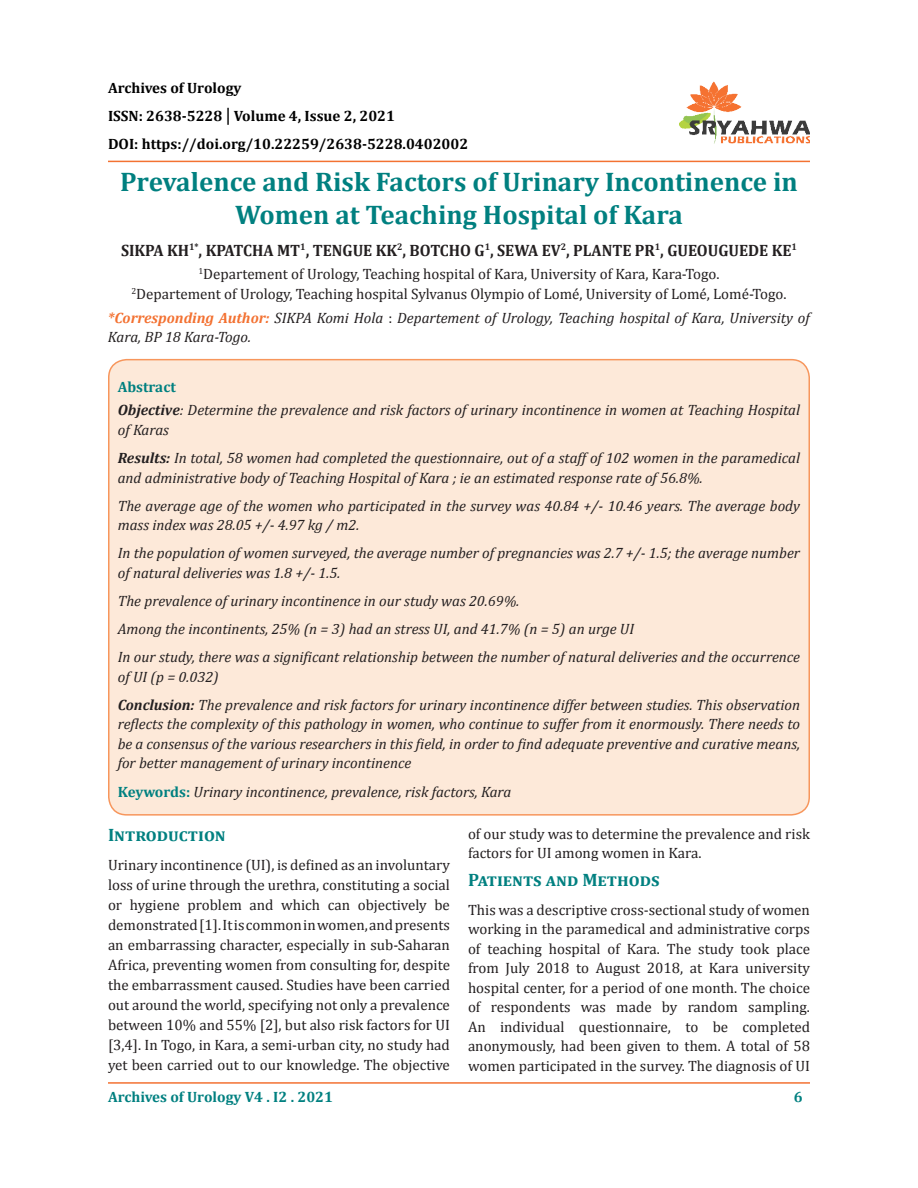
<style>
.page{position:relative;width:918px;height:1188px;background:#fff}
.page>*{position:absolute;margin:0;border:0;box-sizing:border-box;transform-origin:0 0}
.t1{font:700 27px/33px "Cambria";color:#008080;text-align:center}
.t2{font:700 18px "Cambria";color:#008080}
.t3{font:700 16.5px "Cambria";color:#231f20;scale:.95 1}
.t4{font:italic 15px/19.5px "Cambria";color:#231f20}
.t5{font:15px/20px "Cambria";color:#231f20;text-align:justify}
.t6{font:700 15px "Cambria";color:#000}
.t7{font:700 15px "Cambria";color:#008080}
.s1{font-size:18.75px}
.s2{font-weight:700;color:#f37131}
.s3{font-style:normal}
.s4{font-weight:700}
.s5{font-weight:700;font-style:normal;color:#008080}
</style>
<div class="page">
<hr style="left:108px;top:1082px;width:702px;height:2px;background:#f37232">
<hr style="left:108px;top:161px;width:702px;height:1px;background:#f37232">
<img style="left:680px;top:81px;width:130px;height:62px">
<div style="left:109px;top:360px;width:700px;height:455px;background:#fde9d9;border-radius:18px"></div>
<div style="left:108px;top:359px;width:702px;height:457px;border:2px solid #f7965c;border-radius:18px"></div>
<p class="t6" style="left:108px;top:77px;width:135px">Archives of Urology</p>
<p class="t6" style="left:108px;top:106px;width:289px">ISSN: 2638-5228 <span class="s1">|</span> Volume 4, Issue 2, 2021</p>
<p class="t6" style="left:108px;top:134px;width:362px">DOI: https://doi.org/10.22259/2638-5228.0402002</p>
<p class="t1" style="left:120px;top:164px;width:679px">Prevalence and Risk Factors of Urinary Incontinence in<br>Women at Teaching Hospital of Kara</p>
<p class="t3" style="left:121px;top:238px;width:713px">SIKPA KH<sup>1*</sup>, KPATCHA MT<sup>1</sup>, TENGUE KK<sup>2</sup>, BOTCHO G<sup>1</sup>, SEWA EV<sup>2</sup>, PLANTE PR<sup>1</sup>, GUEOUGUEDE KE<sup>1</sup></p>
<p class="t5" style="left:198px;top:264px;width:523px"><sup>1</sup>Departement of Urology, Teaching hospital of Kara, University of Kara, Kara-Togo.</p>
<p class="t5" style="left:131px;top:284px;width:657px"><sup>2</sup>Departement of Urology, Teaching hospital Sylvanus Olympio of Lomé, University of Lomé, Lomé-Togo.</p>
<p class="t4" style="left:108px;top:307px;width:703px"><span class="s2">*Corresponding Author:</span> SIKPA Komi Hola <span class="s3">:</span> Departement of Urology, Teaching hospital of Kara, University of<br>Kara, BP 18 Kara-Togo.</p>
<p class="t7" style="left:118px;top:376px;width:60px">Abstract</p>
<p class="t4" style="left:118px;top:400px;width:684px"><span class="s4">Objective</span>: Determine the prevalence and risk factors of urinary incontinence in women at Teaching Hospital of Karas</p>
<p class="t4" style="left:118px;top:448px;width:684px"><span class="s4">Results:</span> In total, 58 women had completed the questionnaire, out of a staff of 102 women in the paramedical and administrative body of Teaching Hospital of Kara ; ie an estimated response rate of 56.8%.</p>
<p class="t4" style="left:118px;top:495px;width:684px">The average age of the women who participated in the survey was 40.84 +/- 10.46 years. The average body mass index was 28.05 +/- 4.97 kg / m2.</p>
<p class="t4" style="left:118px;top:543px;width:684px">In the population of women surveyed, the average number of pregnancies was 2.7 +/- 1.5; the average number of natural deliveries was 1.8 +/- 1.5.</p>
<p class="t4" style="left:118px;top:590px;width:403px">The prevalence of urinary incontinence in our study was 20.69%.</p>
<p class="t4" style="left:118px;top:619px;width:518px">Among the incontinents, 25% (n = 3) had an stress UI, and 41.7% (n = 5) an urge UI</p>
<p class="t4" style="left:118px;top:647px;width:684px">In our study, there was a significant relationship between the number of natural deliveries and the occurrence of UI (p = 0.032)</p>
<p class="t4" style="left:118px;top:694px;width:684px;text-align:justify"><span class="s4">Conclusion:</span> The prevalence and risk factors for urinary incontinence differ between studies. This observation reflects the complexity of this pathology in women, who continue to suffer from it enormously. There needs to be a consensus of the various researchers in this field, in order to find adequate preventive and curative means, for better management of urinary incontinence</p>
<p class="t4" style="left:118px;top:781px;width:395px"><span class="s5">Keywords:</span> Urinary incontinence, prevalence, risk factors, Kara</p>
<p class="t2" style="left:108px;top:822px;width:119px">Introduction</p>
<p class="t5" style="left:108px;top:855px;width:344px">Urinary incontinence (UI), is defined as an involuntary loss of urine through the urethra, constituting a social or hygiene problem and which can objectively be demonstrated [1]. It is common in women, and presents an embarrassing character, especially in sub-Saharan Africa, preventing women from consulting for, despite the embarrassment caused. Studies have been carried out around the world, specifying not only a prevalence between 10% and 55% [2], but also risk factors for UI [3,4]. In Togo, in Kara, a semi-urban city, no study had yet been carried out to our knowledge. The objective</p>
<p class="t5" style="left:468px;top:824px;width:343px;line-height:19.5px">of our study was to determine the prevalence and risk factors for UI among women in Kara.</p>
<p class="t2" style="left:468px;top:868px;width:193px">Patients and Methods</p>
<p class="t5" style="left:468px;top:900px;width:344px;line-height:19.5px">This was a descriptive cross-sectional study of women working in the paramedical and administrative corps of teaching hospital of Kara. The study took place from July 2018 to August 2018, at Kara university hospital center, for a period of one month. The choice of respondents was made by random sampling.<br>An individual questionnaire, to be completed anonymously, had been given to them. A total of 58 women participated in the survey. The diagnosis of UI</p>
<p class="t7" style="left:108px;top:1086px;width:227px">Archives of Urology V4 . I2 . 2021</p>
<p class="t7" style="left:794px;top:1087px;width:10px">6</p>
</div>
